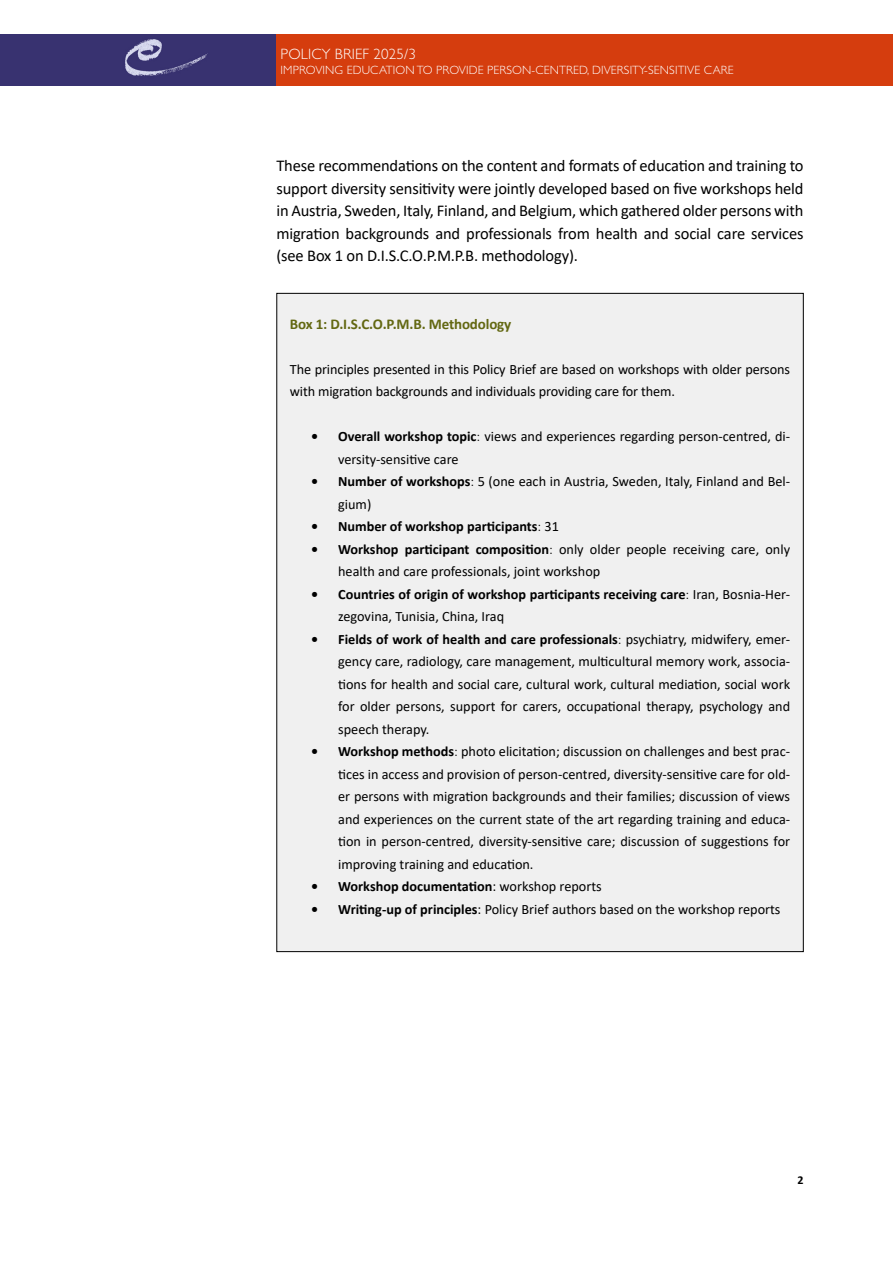
<style>
.page{position:relative;width:893px;height:1263px;background:#fff}
.page>*{position:absolute;margin:0;border:0;box-sizing:border-box;transform-origin:0 0}
.t1{font:16.5px/22.5px "Calibri";letter-spacing:-.01em;color:#000;text-align:justify}
.t2{font:700 15px "Calibri";letter-spacing:-.01em;color:#636812}
.t3{font:300 15px "Gill Sans Std";letter-spacing:.01em;color:#fff}
.t4{font:14.25px/22.5px "Calibri";color:#000}
.t5{font:700 14.25px/22.5px "Calibri";color:#000}
.t6{font:300 12px "Gill Sans Std";letter-spacing:.01em;color:#fff}
.t7{font:700 12px "Calibri";color:#000}
.s1{font-weight:700}
.s2{font-weight:300}
.s3{font-weight:400}
</style>
<div class="page">
<div style="left:0;top:34px;width:276px;height:51px;background:#383270"></div>
<div style="left:276px;top:34px;width:617px;height:51px;background:#d53d0e"></div>
<div style="left:277px;top:293px;width:526px;height:659px;background:#f0f0f0"></div>
<p class="t3" style="left:281px;top:45px;width:137px">POLICY BRIEF 2025/3</p>
<p class="t6" style="left:281px;top:63px;width:455px">IMPROVING EDUCATION TO PROVIDE PERSON-CENTRED, DIVERSITY-SENSITIVE CARE</p>
<p class="t1" style="left:276px;top:154px;width:529px">These recommendations on the content and formats of education and training to support diversity sensitivity were jointly developed based on five workshops held in Austria, Sweden, Italy, Finland, and Belgium, which gathered older persons with migration backgrounds and professionals from health and social care services (see Box 1 on D.I.S.C.O.P.M.P.B. methodology).</p>
<p class="t2" style="left:290px;top:313px;width:223px">Box 1: D.I.S.C.O.P.M.B. Methodology</p>
<p class="t4" style="left:290px;top:357px;width:502px">The principles presented in this Policy Brief are based on workshops with older persons with migration backgrounds and individuals providing care for them.</p>
<p class="t4" style="left:338px;top:425px;width:453px;text-indent:-27px"><span class="s1">• Overall workshop topic</span><span class="s2">:</span> views and experiences regarding person-centred, di&shy;versity-sensitive care</p>
<p class="t4" style="left:338px;top:470px;width:453px;text-indent:-27px"><span class="s1">• Number of workshops</span><span class="s2">:</span> 5 (one each in Austria, Sweden, Italy, Finland and Bel&shy;gium)</p>
<p class="t5" style="left:311px;top:515px;width:249px">• Number of workshop participants<span class="s2">:</span> <span class="s3">31</span></p>
<p class="t4" style="left:338px;top:537px;width:453px;text-indent:-27px"><span class="s1">• Workshop participant composition</span><span class="s2">:</span> only older people receiving care, only health and care professionals, joint workshop</p>
<p class="t5" style="left:338px;top:583px;width:453px;text-indent:-27px">• Countries of origin of workshop participants receiving care<span class="s2">:</span> <span class="s3">Iran, Bosnia-Her&shy;zegovina, Tunisia, China, Iraq</span></p>
<p class="t4" style="left:338px;top:627px;width:453px;text-align:justify;text-indent:-27px"><span class="s1">• Fields of work of health and care professionals</span><span class="s2">:</span> psychiatry, midwifery, emer&shy;gency care, radiology, care management, multicultural memory work, associa&shy;tions for health and social care, cultural work, cultural mediation, social work for older persons, support for carers, occupational therapy, psychology and speech therapy.</p>
<p class="t4" style="left:338px;top:740px;width:453px;text-align:justify;text-indent:-27px"><span class="s1">• Workshop methods</span><span class="s2">:</span> photo elicitation; discussion on challenges and best prac&shy;tices in access and provision of person-centred, diversity-sensitive care for old&shy;er persons with migration backgrounds and their families; discussion of views and experiences on the current state of the art regarding training and educa&shy;tion in person-centred, diversity-sensitive care; discussion of suggestions for improving training and education.</p>
<p class="t5" style="left:311px;top:875px;width:292px">• Workshop documentation<span class="s3">: workshop reports</span></p>
<p class="t4" style="left:311px;top:897px;width:471px"><span class="s1">• Writing-up of principles</span>: Policy Brief authors based on the workshop reports</p>
<p class="t7" style="left:798px;top:1171px;width:8px">2</p>
</div>
